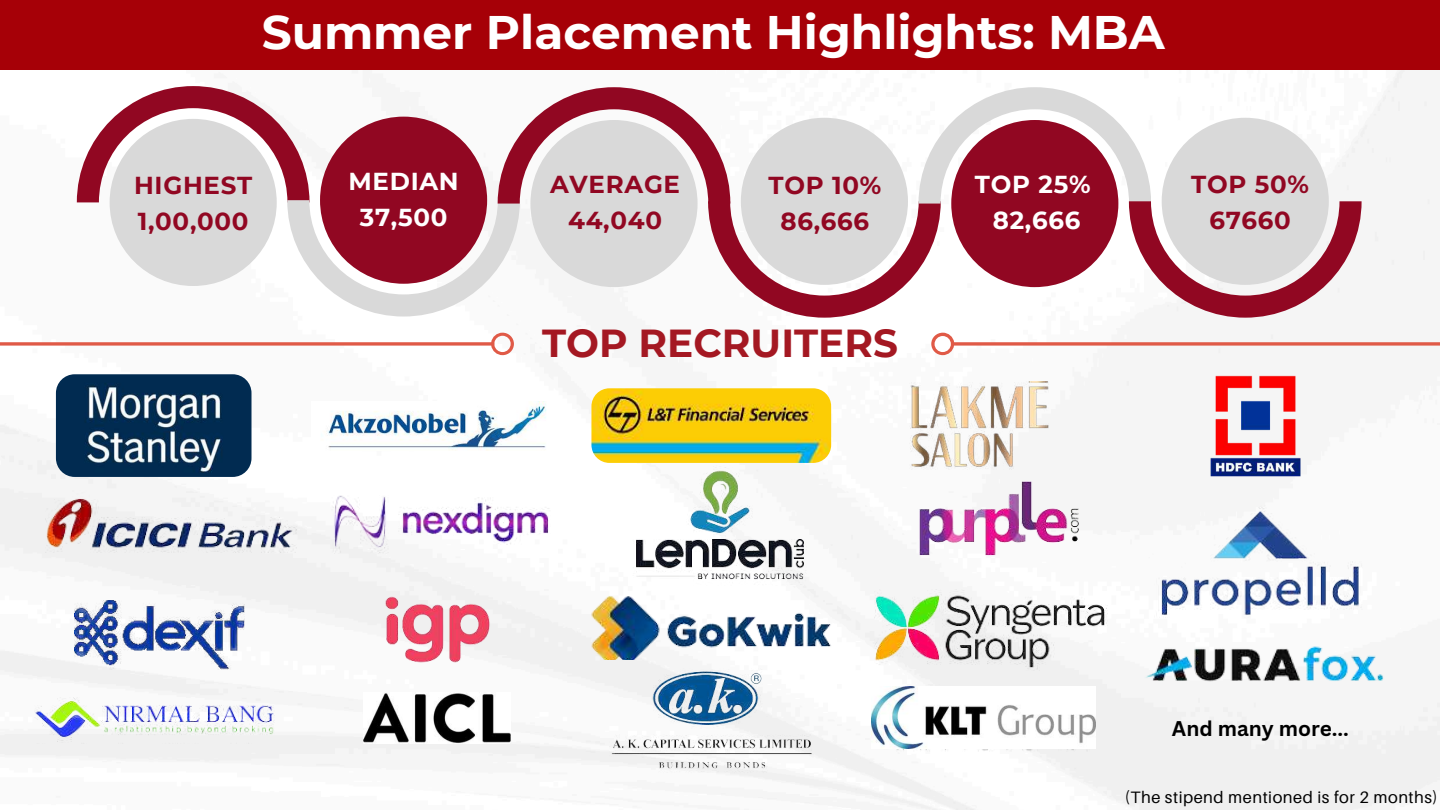
<style>
.page{position:relative;width:1440px;height:810px;background:#fff}
.page>*{position:absolute;margin:0;border:0;box-sizing:border-box;transform-origin:0 0}
.t1{font:700 47px "Montserrat";color:#fff}
.t2{font:700 39px "Montserrat";color:#a41822}
.t3{font:700 24.5px/36px "Montserrat";letter-spacing:.03em;color:#910722;text-align:center}
.t4{font:700 24.5px/36px "Montserrat";letter-spacing:.03em;color:#fff;text-align:center}
.t5{font:700 20.7px "Canva Sans";color:#000}
.t6{font:16.5px "Aileron";letter-spacing:.03em;color:#000}
</style>
<div class="page">
<img style="left:0;top:70px;width:1440px;height:740px">
<div style="left:0;top:0;width:1440px;height:70px;background:#a60007"></div>
<svg style="left:77px;top:86px;width:1284px;height:232px"></svg>
<svg style="left:0;top:333px;width:514px;height:22px"></svg>
<svg style="left:931px;top:333px;width:509px;height:22px"></svg>
<img style="left:892px;top:381px;width:176px;height:89px">
<img style="left:1201px;top:370px;width:110px;height:110px">
<img style="left:312px;top:402px;width:250px;height:49px">
<img style="left:56px;top:374px;width:196px;height:103px;border-radius:19px">
<img style="left:74px;top:600px;width:171px;height:69px">
<img style="left:561px;top:588px;width:284px;height:72px">
<img style="left:591px;top:388px;width:240px;height:75px;border-radius:18px">
<img style="left:34px;top:697px;width:247px;height:47px">
<img style="left:845px;top:578px;width:277px;height:93px">
<img style="left:363px;top:692px;width:148px;height:51px">
<img style="left:877px;top:671px;width:213px;height:99px">
<img style="left:609px;top:664px;width:205px;height:113px">
<img style="left:872px;top:687px;width:224px;height:62px">
<img style="left:1139px;top:643px;width:249px;height:52px">
<img style="left:893px;top:477px;width:210px;height:93px">
<img style="left:323px;top:496px;width:237px;height:58px">
<img style="left:45px;top:490px;width:252px;height:69px">
<img style="left:626px;top:461px;width:187px;height:128px">
<img style="left:1147px;top:500px;width:224px;height:118px">
<img style="left:375px;top:590px;width:122px;height:79px">
<h1 class="t1" style="left:262px;top:3px;width:905px">Summer Placement Highlights: MBA</h1>
<p class="t3" style="left:134px;top:167px;width:120px;text-align:left">HIGHEST<br>1,00,000</p>
<p class="t4" style="left:348px;top:164px;width:112px">MEDIAN<br>37,500</p>
<p class="t3" style="left:550px;top:166px;width:131px">AVERAGE<br>44,040</p>
<p class="t3" style="left:769px;top:167px;width:114px">TOP 10%<br>86,666</p>
<p class="t3" style="left:1191px;top:166px;width:119px">TOP 50%<br>67660</p>
<p class="t4" style="left:975px;top:166px;width:117px">TOP 25%<br>82,666</p>
<h2 class="t2" style="left:542px;top:319px;width:357px">TOP RECRUITERS</h2>
<p class="t5" style="left:1172px;top:713px;width:179px">And many more...</p>
<p class="t6" style="left:1125px;top:786px;width:315px">(The stipend mentioned is for 2 months)</p>
</div>
